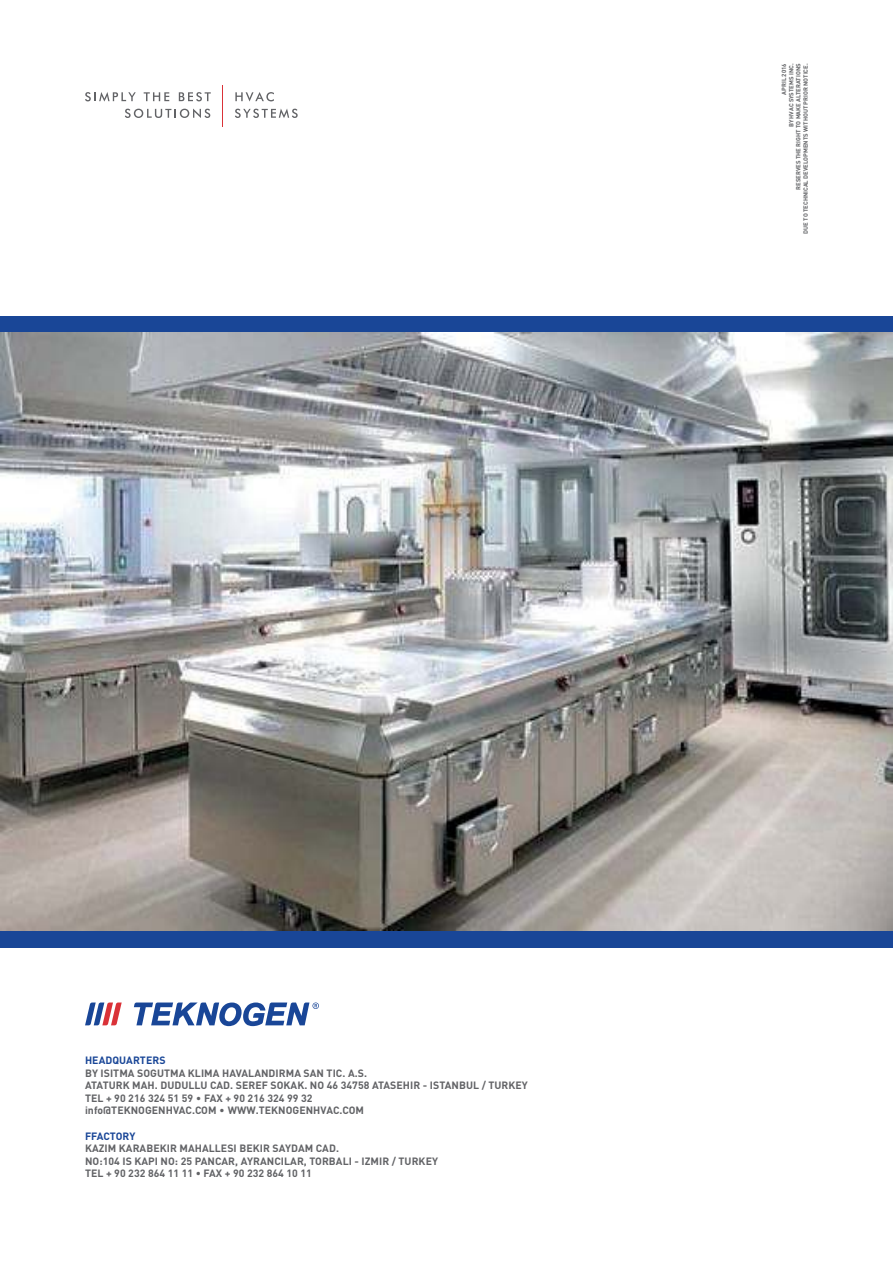
<style>
.page{position:relative;width:893px;height:1263px;background:#fff}
.page>*{position:absolute;margin:0;border:0;box-sizing:border-box;transform-origin:0 0}
.t1{font:700 10.5px/12.6px "DIN Pro";letter-spacing:.005em;color:#626366}
.t2{font:700 10.5px "DIN Pro";letter-spacing:.005em;color:#194697}
.t3{font:700 6px/7.2px "DIN Pro";color:#626366;text-align:right}
.s1{font-weight:300}
</style>
<div class="page">
<svg style="left:85px;top:92px;width:51px;height:10px"></svg>
<svg style="left:144px;top:92px;width:25px;height:9px"></svg>
<svg style="left:179px;top:92px;width:32px;height:9px"></svg>
<svg style="left:125px;top:109px;width:85px;height:9px"></svg>
<svg style="left:235px;top:92px;width:39px;height:10px"></svg>
<svg style="left:235px;top:108px;width:63px;height:10px"></svg>
<hr style="left:222px;top:85px;width:1px;height:41px;background:#da3238">
<div style="left:0;top:316px;width:893px;height:16px;background:#194697"></div>
<div style="left:0;top:931px;width:893px;height:16px;background:#194697"></div>
<svg style="left:85px;top:1002px;width:37px;height:23px"></svg>
<svg style="left:134px;top:1002px;width:185px;height:24px"></svg>
<img style="left:0;top:332px;width:893px;height:599px">
<p class="t3" style="left:781px;top:234px;width:172px;rotate:-90deg">APRIL 2016<br>BY HVAC SYSTEMS INC.<br>RESERVES THE RIGHT TO MAKE ALTERATIONS<br>DUE TO TECHNICAL DEVELOPMENTS WITHOUT PRIOR NOTICE.</p>
<p class="t2" style="left:85px;top:1056px;width:82px">HEADQUARTERS</p>
<p class="t1" style="left:85px;top:1067px;width:444px">BY ISITMA SOGUTMA KLIMA HAVALANDIRMA SAN TIC. A.S.<br>ATATURK MAH. DUDULLU CAD. SEREF SOKAK. NO 46 34758 ATASEHIR - ISTANBUL / TURKEY TEL + 90 216 324 51 59 <span class="s1">•</span> FAX + 90 216 324 99 32<br>info@TEKNOGENHVAC.COM <span class="s1">•</span> WWW.TEKNOGENHVAC.COM</p>
<p class="t2" style="left:85px;top:1131px;width:52px">FFACTORY</p>
<p class="t1" style="left:85px;top:1143px;width:355px">KAZIM KARABEKIR MAHALLESI BEKIR SAYDAM CAD.<br>NO:104 IS KAPI NO: 25 PANCAR, AYRANCILAR, TORBALI - IZMIR / TURKEY<br>TEL + 90 232 864 11 11 • FAX + 90 232 864 10 11</p>
</div>
